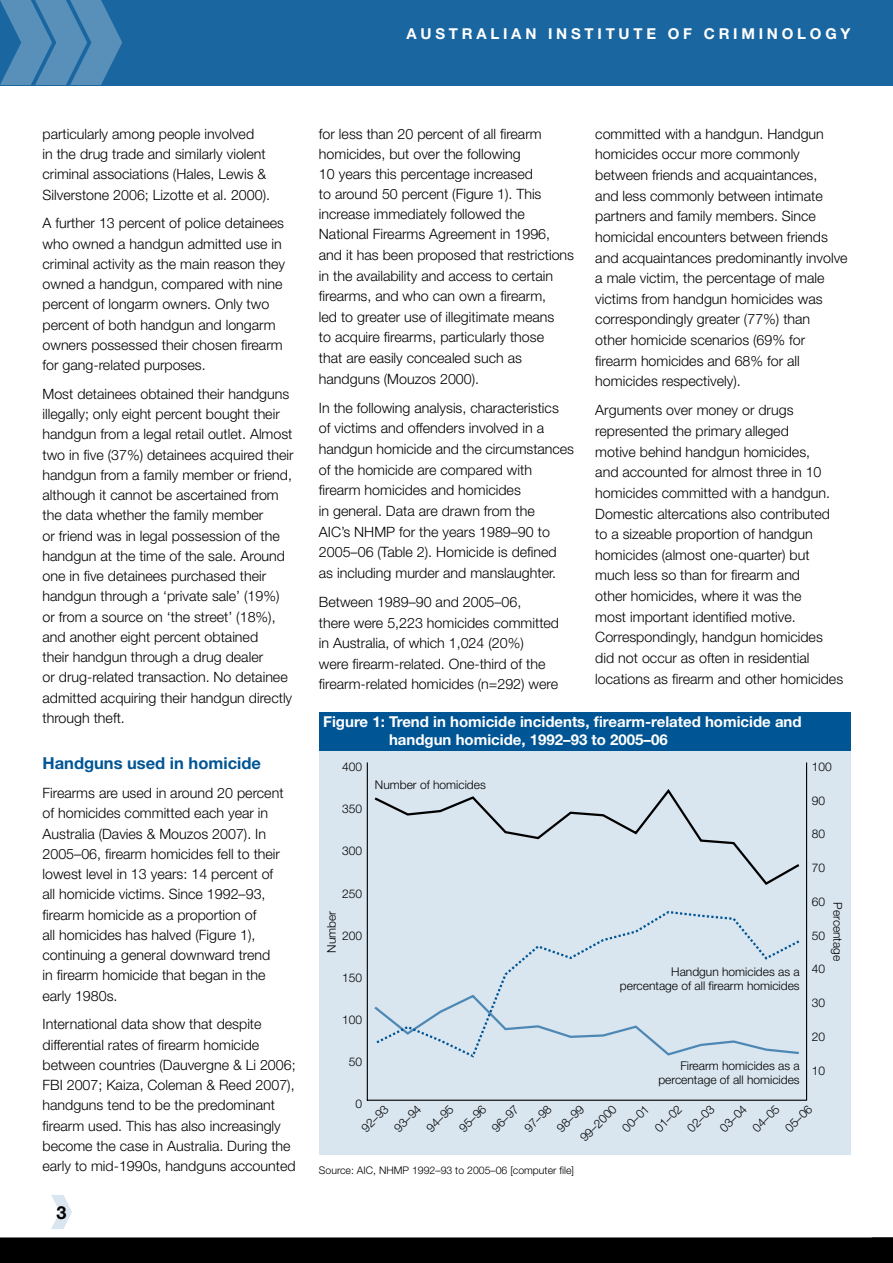
<style>
.page{position:relative;width:893px;height:1263px;background:#fff}
.page>*{position:absolute;margin:0;border:0;box-sizing:border-box;transform-origin:0 0}
.t1{font:700 18px "Helvetica Neue LT";color:#000}
.heading_1{font:700 16.5px "Helvetica Neue LT";color:#005595}
.figure_heading{font:700 15px/18px "Helvetica Neue LT";color:#fff}
.figure_heading-2{font:700 15px "Helvetica Neue LT";letter-spacing:.25em;color:#fff}
.text{font:300 14.25px/20.2px "Helvetica Neue LT";color:#000}
.t2{font:300 12px/14.4px "Helvetica Neue LT";color:#000;text-align:right}
.table_note_source{font:300 10.5px "Helvetica Neue LT";color:#000}
</style>
<div class="page">
<div style="left:0;top:0;width:893px;height:85px;background:#1a66a0"></div>
<div style="left:0;top:1237px;width:893px;height:26px;background:#000"></div>
<svg style="left:51px;top:1195px;width:21px;height:34px"></svg>
<svg style="left:0;top:0;width:122px;height:85px"></svg>
<div style="left:319px;top:712px;width:531px;height:38px;background:#005595"></div>
<div style="left:319px;top:750px;width:531px;height:404px;background:#d9e5ef"></div>
<svg style="left:374px;top:911px;width:426px;height:147px"></svg>
<div style="left:367px;top:762px;width:440px;height:339px;border:1px solid #000"></div>
<svg style="left:374px;top:789px;width:426px;height:96px"></svg>
<p class="figure_heading-2" style="left:407px;top:25px;width:445px">AUSTRALIAN INSTITUTE OF CRIMINOLOGY</p>
<p class="text" style="left:43px;top:123px;width:229px">particularly among people involved<br>in the drug trade and similarly violent criminal associations (Hales, Lewis &amp; Silverstone 2006; Lizotte et al. 2000).</p>
<p class="text" style="left:43px;top:213px;width:244px">A further 13 percent of police detainees who owned a handgun admitted use in criminal activity as the main reason they owned a handgun, compared with nine percent of longarm owners. Only two percent of both handgun and longarm owners possessed their chosen firearm for gang-related purposes.</p>
<p class="text" style="left:43px;top:383px;width:253px">Most detainees obtained their handguns illegally; only eight percent bought their handgun from a legal retail outlet. Almost two in five (37%) detainees acquired their handgun from a family member or friend, although it cannot be ascertained from the data whether the family member<br>or friend was in legal possession of the handgun at the time of the sale. Around one in five detainees purchased their handgun through a ‘private sale’ (19%) or from a source on ‘the street’ (18%), and another eight percent obtained<br>their handgun through a drug dealer<br>or drug-related transaction. No detainee admitted acquiring their handgun directly through theft.</p>
<p class="heading_1" style="left:43px;top:753px;width:220px">Handguns used in homicide</p>
<p class="text" style="left:43px;top:783px;width:243px">Firearms are used in around 20 percent of homicides committed each year in Australia (Davies &amp; Mouzos 2007). In 2005–06, firearm homicides fell to their lowest level in 13 years: 14 percent of all homicide victims. Since 1992–93, firearm homicide as a proportion of<br>all homicides has halved (Figure 1), continuing a general downward trend in firearm homicide that began in the early 1980s.</p>
<p class="text" style="left:43px;top:1014px;width:255px">International data show that despite differential rates of firearm homicide between countries (Dauvergne &amp; Li 2006; FBI 2007; Kaiza, Coleman &amp; Reed 2007), handguns tend to be the predominant firearm used. This has also increasingly become the case in Australia. During the early to mid-1990s, handguns accounted</p>
<p class="t1" style="left:57px;top:1201px;width:12px">3</p>
<p class="text" style="left:319px;top:123px;width:257px">for less than 20 percent of all firearm homicides, but over the following<br>10 years this percentage increased<br>to around 50 percent (Figure 1). This increase immediately followed the National Firearms Agreement in 1996, and it has been proposed that restrictions in the availability and access to certain firearms, and who can own a firearm,<br>led to greater use of illegitimate means<br>to acquire firearms, particularly those<br>that are easily concealed such as handguns (Mouzos 2000).</p>
<p class="text" style="left:319px;top:397px;width:257px">In the following analysis, characteristics<br>of victims and offenders involved in a handgun homicide and the circumstances of the homicide are compared with firearm homicides and homicides<br>in general. Data are drawn from the<br>AIC’s NHMP for the years 1989–90 to 2005–06 (Table 2). Homicide is defined as including murder and manslaughter.</p>
<p class="text" style="left:319px;top:591px;width:242px;line-height:20.7px">Between 1989–90 and 2005–06,<br>there were 5,223 homicides committed in Australia, of which 1,024 (20%)<br>were firearm-related. One-third of the firearm-related homicides (n=292) were</p>
<p class="text" style="left:595px;top:123px;width:254px;line-height:20.7px">committed with a handgun. Handgun homicides occur more commonly between friends and acquaintances,<br>and less commonly between intimate partners and family members. Since homicidal encounters between friends and acquaintances predominantly involve a male victim, the percentage of male victims from handgun homicides was correspondingly greater (77%) than<br>other homicide scenarios (69% for firearm homicides and 68% for all homicides respectively).</p>
<p class="text" style="left:595px;top:400px;width:249px">Arguments over money or drugs represented the primary alleged<br>motive behind handgun homicides,<br>and accounted for almost three in 10 homicides committed with a handgun.<br>Domestic altercations also contributed to a sizeable proportion of handgun homicides (almost one-quarter) but much less so than for firearm and<br>other homicides, where it was the<br>most important identified motive.<br>Correspondingly, handgun homicides did not occur as often in residential locations as firearm and other homicides</p>
<p class="figure_heading" style="left:389px;top:712px;width:414px;text-indent:-66px">Figure 1: Trend in homicide incidents, firearm-related homicide and handgun homicide, 1992–93 to 2005–06</p>
<p class="t2" style="left:342px;top:759px;width:22px">400</p>
<p class="t2" style="left:342px;top:801px;width:22px">350</p>
<p class="t2" style="left:342px;top:844px;width:22px">300</p>
<p class="t2" style="left:342px;top:886px;width:22px">250</p>
<p class="t2" style="left:324px;top:952px;width:43px;rotate:-90deg">Number</p>
<p class="t2" style="left:342px;top:928px;width:22px">200</p>
<p class="t2" style="left:342px;top:970px;width:22px">150</p>
<p class="t2" style="left:342px;top:1012px;width:22px">100</p>
<p class="t2" style="left:349px;top:1054px;width:15px">50</p>
<p class="t2" style="left:375px;top:777px;width:112px">Number of homicides</p>
<p class="t2" style="left:620px;top:964px;width:181px">Handgun homicides as a percentage of all firearm homicides</p>
<p class="t2" style="left:658px;top:1058px;width:143px">Firearm homicides as a percentage of all homicides</p>
<p class="t2" style="left:812px;top:759px;width:22px">100</p>
<p class="t2" style="left:812px;top:793px;width:15px">90</p>
<p class="t2" style="left:812px;top:827px;width:15px">80</p>
<p class="t2" style="left:812px;top:860px;width:15px">70</p>
<p class="t2" style="left:812px;top:894px;width:15px">60</p>
<p class="t2" style="left:845px;top:902px;width:60px;rotate:90deg">Percentage</p>
<p class="t2" style="left:812px;top:928px;width:15px">50</p>
<p class="t2" style="left:812px;top:962px;width:15px">40</p>
<p class="t2" style="left:812px;top:995px;width:15px">30</p>
<p class="t2" style="left:812px;top:1029px;width:15px">20</p>
<p class="t2" style="left:812px;top:1063px;width:15px">10</p>
<p class="t2" style="left:355px;top:1096px;width:8px">0</p>
<p class="t2" style="left:358px;top:1125px;width:34px;rotate:-45deg">92–93</p>
<p class="t2" style="left:391px;top:1125px;width:34px;rotate:-45deg">93–94</p>
<p class="t2" style="left:423px;top:1125px;width:34px;rotate:-45deg">94–95</p>
<p class="t2" style="left:456px;top:1125px;width:34px;rotate:-45deg">95–96</p>
<p class="t2" style="left:488px;top:1125px;width:34px;rotate:-45deg">96–97</p>
<p class="t2" style="left:521px;top:1125px;width:34px;rotate:-45deg">97–98</p>
<p class="t2" style="left:554px;top:1125px;width:34px;rotate:-45deg">98–99</p>
<p class="t2" style="left:577px;top:1134px;width:48px;rotate:-45deg">99–2000</p>
<p class="t2" style="left:619px;top:1125px;width:34px;rotate:-45deg">00–01</p>
<p class="t2" style="left:651px;top:1125px;width:34px;rotate:-45deg">01–02</p>
<p class="t2" style="left:684px;top:1125px;width:34px;rotate:-45deg">02–03</p>
<p class="t2" style="left:717px;top:1125px;width:34px;rotate:-45deg">03–04</p>
<p class="t2" style="left:749px;top:1125px;width:34px;rotate:-45deg">04–05</p>
<p class="t2" style="left:782px;top:1125px;width:34px;rotate:-45deg">05–06</p>
<p class="table_note_source" style="left:319px;top:1164px;width:257px">Source: AIC, NHMP 1992–93 to 2005–06 [computer file]</p>
</div>
